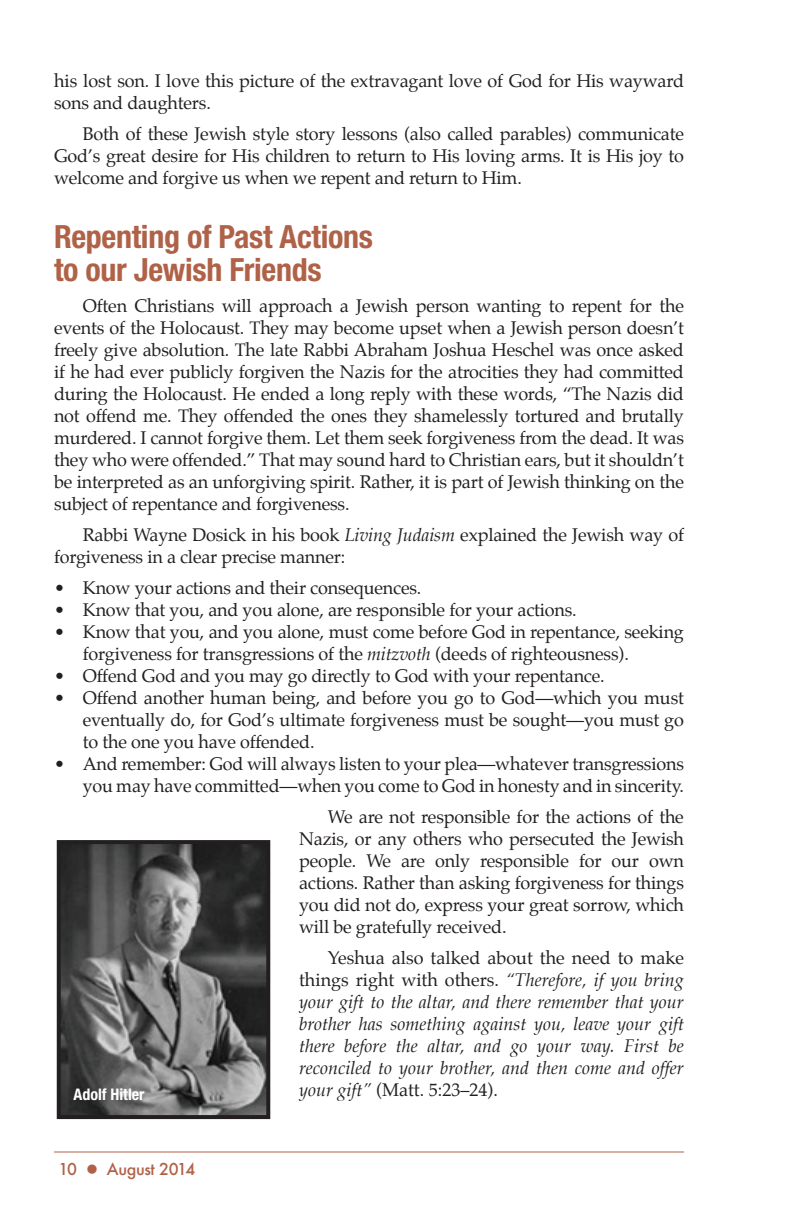
<style>
.page{position:relative;width:792px;height:1224px;background:#fff}
.page>*{position:absolute;margin:0;border:0;box-sizing:border-box;transform-origin:0 0}
.t1{font:700 condensed 32px/33px "Helvetica Neue LT Std";letter-spacing:-.01em;color:#b06248}
.t2{font:18px/22px "Palatino";letter-spacing:-.01em;color:#231f20;text-align:justify}
.t3{font:italic 18px/22px "Palatino";color:#231f20;text-align:justify}
.t4{font:500 16px "Futura";letter-spacing:-.02em;color:#b06248}
.t5{font:700 condensed 16px "Helvetica Neue LT Std";color:#fff}
.s1{font-style:italic}
.s2{font-style:normal}
</style>
<div class="page">
<hr style="left:54px;top:1152px;width:630px;height:1px;background:#b06248">
<img style="left:62px;top:845px;width:203px;height:269px">
<div style="left:57px;top:840px;width:213px;height:279px;border:4px solid #231f20"></div>
<p class="t2" style="left:54px;top:70px;width:632px">his lost son. I love this picture of the extravagant love of God for His wayward sons and daughters.</p>
<p class="t2" style="left:54px;top:123px;width:632px;text-indent:29px">Both of these Jewish style story lessons (also called parables) communicate God’s great desire for His children to return to His loving arms. It is His joy to welcome and forgive us when we repent and return to Him.</p>
<h1 class="t1" style="left:54px;top:220px;width:321px">Repenting of Past Actions to our Jewish Friends</h1>
<p class="t2" style="left:54px;top:295px;width:632px;text-indent:29px">Often Christians will approach a Jewish person wanting to repent for the events of the Holocaust. They may become upset when a Jewish person doesn’t freely give absolution. The late Rabbi Abraham Joshua Heschel was once asked if he had ever publicly forgiven the Nazis for the atrocities they had committed during the Holocaust. He ended a long reply with these words, “The Nazis did not offend me. They offended the ones they shamelessly tortured and brutally murdered. I cannot forgive them. Let them seek forgiveness from the dead. It was they who were offended.” That may sound hard to Christian ears, but it shouldn’t be interpreted as an unforgiving spirit. Rather, it is part of Jewish thinking on the subject of repentance and forgiveness.</p>
<p class="t2" style="left:54px;top:524px;width:632px;text-indent:29px">Rabbi Wayne Dosick in his book <span class="s1">Living Judaism</span> explained the Jewish way of forgiveness in a clear precise manner:</p>
<p class="t2" style="left:54px;top:577px;width:369px">• Know your actions and their consequences.</p>
<p class="t2" style="left:54px;top:599px;width:524px">• Know that you, and you alone, are responsible for your actions.</p>
<p class="t2" style="left:83px;top:621px;width:603px;text-indent:-29px">• Know that you, and you alone, must come before God in repentance, seeking forgiveness for transgressions of the <span class="s1">mitzvoth</span> (deeds of righteousness).</p>
<p class="t2" style="left:54px;top:665px;width:552px">• Offend God and you may go directly to God with your repentance.</p>
<p class="t2" style="left:83px;top:687px;width:603px;text-indent:-29px">• Offend another human being, and before you go to God—which you must eventually do, for God’s ultimate forgiveness must be sought—you must go to the one you have offended.</p>
<p class="t2" style="left:54px;top:753px;width:632px;text-align:right">• And remember: God will always listen to your plea—whatever transgressions you may have committed—when you come to God in honesty and in sincerity.</p>
<p class="t2" style="left:299px;top:806px;width:386px;text-indent:29px">We are not responsible for the actions of the Nazis, or any others who persecuted the Jewish people. We are only responsible for our own actions. Rather than asking forgiveness for things you did not do, express your great sorrow, which will be gratefully received.</p>
<p class="t3" style="left:299px;top:947px;width:386px;text-indent:29px"><span class="s2">Yeshua also talked about the need to make things right with others.</span> “Therefore, if you bring your gift to the altar, and there remember that your brother has something against you, leave your gift there before the altar, and go your way. First be reconciled to your brother, and then come and offer</p>
<p class="t5" style="left:74px;top:1085px;width:73px">Adolf Hitler</p>
<p class="t2" style="left:299px;top:1078px;width:200px"><span class="s1">your gift”</span> (Matt. 5:23–24).</p>
<p class="t4" style="left:59px;top:1158px;width:138px">10 ● August 2014</p>
</div>
